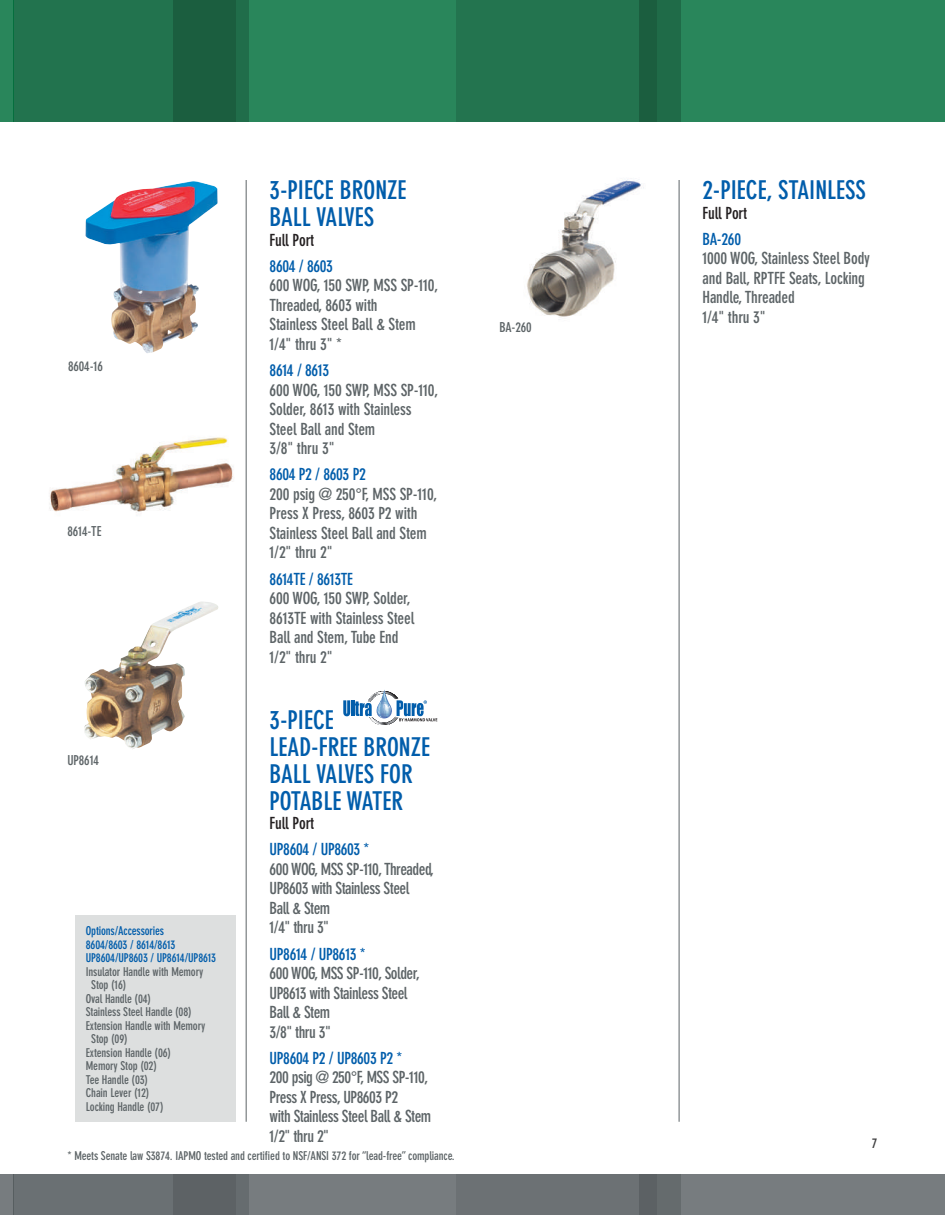
<style>
.page{position:relative;width:945px;height:1215px;background:#fff}
.page>*{position:absolute;margin:0;border:0;box-sizing:border-box;transform-origin:0 0}
.t1{font:700 condensed 25.5px/27px "DIN Neuzeit Grotesk";color:#015dab}
.t2{font:700 condensed 16.5px/19.5px "DIN Neuzeit Grotesk";letter-spacing:-.01em;color:#5d6467}
.t3{font:700 condensed 16.5px/19.5px "DIN Neuzeit Grotesk";letter-spacing:-.03em;color:#5d6467}
.t4{font:700 condensed 16.5px "DIN Neuzeit Grotesk";letter-spacing:-.02em;color:#015dab}
.t5{font:700 condensed 16.5px "DIN Neuzeit Grotesk";letter-spacing:-.01em;color:#231f20}
.t6{font:700 condensed 13.5px "DIN Neuzeit Grotesk";letter-spacing:-.01em;color:#5d6467}
.t7{font:700 condensed 13.5px "DIN Neuzeit Grotesk";color:#3e3e3f}
.t8{font:700 condensed 12px "DIN Neuzeit Grotesk";letter-spacing:-.01em;color:#5d6467}
.t9{font:700 condensed 12px/13.5px "DIN Neuzeit Grotesk";letter-spacing:-.01em;color:#015dab}
</style>
<div class="page">
<div style="left:0;top:1174px;width:14px;height:41px;background:#777c7f"></div>
<div style="left:14px;top:1174px;width:931px;height:41px;background:#777c7f"></div>
<div style="left:14px;top:1174px;width:222px;height:41px;background:#6a7073"></div>
<div style="left:173px;top:1174px;width:76px;height:41px;background:#5d6467"></div>
<div style="left:456px;top:1174px;width:201px;height:41px;background:#6c7174"></div>
<div style="left:640px;top:1174px;width:41px;height:41px;background:#656b6d"></div>
<div style="left:14px;top:0;width:931px;height:122px;background:#29865b"></div>
<div style="left:14px;top:0;width:222px;height:122px;background:#22734e"></div>
<div style="left:173px;top:0;width:76px;height:122px;background:linear-gradient(to right,#1a5a3c,#1e6645)"></div>
<div style="left:456px;top:0;width:201px;height:122px;background:#23744f"></div>
<div style="left:640px;top:0;width:41px;height:122px;background:linear-gradient(to right,#1a5b3d,#20704b)"></div>
<hr style="left:246px;top:180px;width:1px;height:942px;background:#5d6467">
<hr style="left:679px;top:180px;width:1px;height:942px;background:#5d6467">
<div style="left:0;top:0;width:14px;height:122px;background:#29865b"></div>
<img style="left:85px;top:181px;width:133px;height:172px">
<img style="left:84px;top:602px;width:134px;height:147px">
<img style="left:49px;top:436px;width:185px;height:80px">
<img style="left:527px;top:179px;width:117px;height:138px">
<div style="left:75px;top:915px;width:161px;height:207px;background:#dddfdf"></div>
<svg style="left:343px;top:690px;width:94px;height:35px"></svg>
<p class="t6" style="left:68px;top:359px;width:36px">8604-16</p>
<p class="t6" style="left:67px;top:524px;width:35px">8614-TE</p>
<h1 class="t1" style="left:270px;top:177px;width:138px">3-PIECE BRONZE<br>BALL VALVES</h1>
<p class="t5" style="left:270px;top:230px;width:46px">Full Port</p>
<p class="t4" style="left:270px;top:256px;width:65px">8604 / 8603</p>
<p class="t2" style="left:270px;top:276px;width:170px">600 WOG, 150 SWP, MSS SP-110,<br>Threaded, 8603 with<br>Stainless Steel Ball &amp; Stem<br>1/4" thru 3" *</p>
<p class="t4" style="left:270px;top:361px;width:61px">8614 / 8613</p>
<p class="t2" style="left:270px;top:380px;width:170px">600 WOG, 150 SWP, MSS SP-110,<br>Solder, 8613 with Stainless<br>Steel Ball and Stem<br>3/8" thru 3"</p>
<p class="t4" style="left:270px;top:465px;width:98px">8604 P2 / 8603 P2</p>
<p class="t2" style="left:270px;top:485px;width:169px">200 psig @ 250°F, MSS SP-110,<br>Press X Press, 8603 P2 with<br>Stainless Steel Ball and Stem<br>1/2" thru 2"</p>
<p class="t4" style="left:270px;top:569px;width:85px">8614TE / 8613TE</p>
<p class="t2" style="left:270px;top:589px;width:146px">600 WOG, 150 SWP, Solder,<br>8613TE with Stainless Steel<br>Ball and Stem, Tube End<br>1/2" thru 2"</p>
<h1 class="t1" style="left:270px;top:706px;width:162px">3-PIECE<br>LEAD-FREE BRONZE<br>BALL VALVES FOR<br>POTABLE WATER</h1>
<p class="t5" style="left:270px;top:814px;width:46px">Full Port</p>
<p class="t4" style="left:270px;top:840px;width:101px">UP8604 / UP8603 *</p>
<p class="t3" style="left:270px;top:859px;width:166px">600 WOG, MSS SP-110, Threaded,<br>UP8603 with Stainless Steel<br>Ball &amp; Stem<br>1/4" thru 3"</p>
<p class="t4" style="left:270px;top:944px;width:98px">UP8614 / UP8613 *</p>
<p class="t3" style="left:270px;top:964px;width:152px">600 WOG, MSS SP-110, Solder,<br>UP8613 with Stainless Steel<br>Ball &amp; Stem<br>3/8" thru 3"</p>
<p class="t4" style="left:270px;top:1048px;width:134px">UP8604 P2 / UP8603 P2 *</p>
<p class="t3" style="left:270px;top:1068px;width:163px">200 psig @ 250°F, MSS SP-110,<br>Press X Press, UP8603 P2<br>with Stainless Steel Ball &amp; Stem<br>1/2" thru 2"</p>
<p class="t6" style="left:67px;top:752px;width:33px">UP8614</p>
<p class="t9" style="left:86px;top:924px;width:132px">Options/Accessories<br>8604/8603 / 8614/8613<br>UP8604/UP8603 / UP8614/UP8613</p>
<p class="t8" style="left:86px;top:964px;width:119px">Insulator Handle with Memory</p>
<p class="t8" style="left:91px;top:978px;width:37px">Stop (16)</p>
<p class="t8" style="left:86px;top:991px;width:67px">Oval Handle (04)</p>
<p class="t8" style="left:86px;top:1005px;width:107px">Stainless Steel Handle (08)</p>
<p class="t8" style="left:86px;top:1018px;width:121px">Extension Handle with Memory</p>
<p class="t8" style="left:91px;top:1032px;width:38px">Stop (09)</p>
<p class="t8" style="left:86px;top:1045px;width:87px">Extension Handle (06)</p>
<p class="t8" style="left:86px;top:1059px;width:73px">Memory Stop (02)</p>
<p class="t8" style="left:86px;top:1072px;width:64px">Tee Handle (03)</p>
<p class="t8" style="left:86px;top:1086px;width:65px">Chain Lever (12)</p>
<p class="t8" style="left:86px;top:1099px;width:79px">Locking Handle (07)</p>
<p class="t8" style="left:68px;top:1148px;width:389px">* Meets Senate law S3874. IAPMO tested and certified to NSF/ANSI 372 for “lead-free” compliance.</p>
<p class="t6" style="left:500px;top:319px;width:34px">BA-260</p>
<h1 class="t1" style="left:703px;top:177px;width:165px">2-PIECE, STAINLESS</h1>
<p class="t5" style="left:703px;top:203px;width:46px">Full Port</p>
<p class="t4" style="left:703px;top:229px;width:40px">BA-260</p>
<p class="t2" style="left:703px;top:249px;width:169px">1000 WOG, Stainless Steel Body and Ball, RPTFE Seats, Locking<br>Handle, Threaded<br>1/4" thru 3"</p>
<p class="t7" style="left:872px;top:1135px;width:7px">7</p>
</div>
